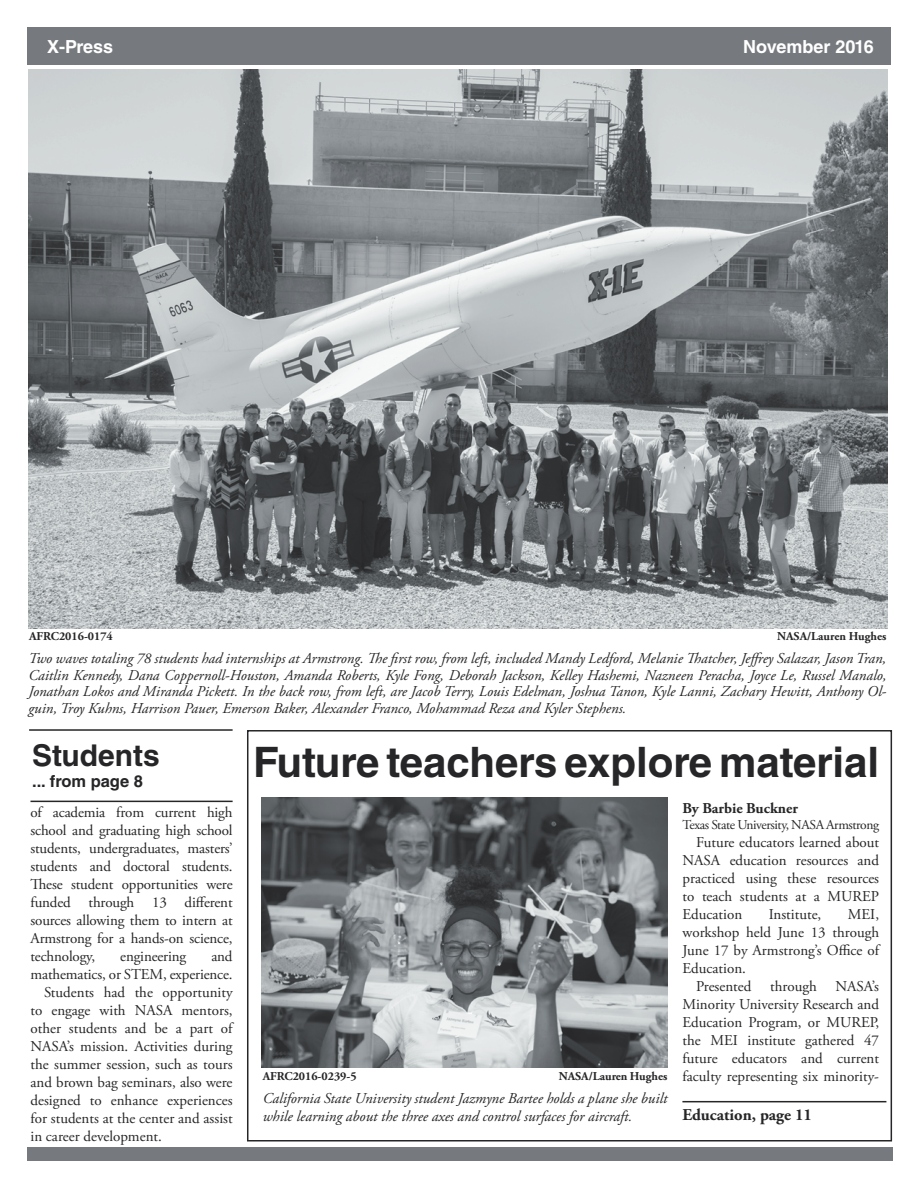
<style>
.page{position:relative;width:918px;height:1188px;background:#fff}
.page>*{position:absolute;margin:0;border:0;box-sizing:border-box;transform-origin:0 0}
.t1{font:700 42px "Helvetica LT Std";color:#262527}
.t2{font:700 30px "Helvetica LT Std";color:#262527}
.t3{font:700 18px "Helvetica LT Std";color:#fff}
.t4{font:700 16.5px "Adobe Garamond Pro";color:#262527}
.t5{font:700 16.5px "Helvetica LT Std";color:#262527}
.t6{font:15px/18px "Adobe Garamond Pro";color:#262527;text-align:justify}
.t7{font:italic 15px/16.5px "Adobe Garamond Pro";color:#262527;text-align:justify}
.t8{font:700 15px "Adobe Garamond Pro";color:#262527}
.t9{font:13.5px "Adobe Garamond Pro";letter-spacing:-.03em;color:#262527}
.t10{font:700 12px "Adobe Garamond Pro";color:#262527}
</style>
<div class="page">
<div style="left:27px;top:27px;width:864px;height:37px;background:#767a7e"></div>
<div style="left:27px;top:1148px;width:865px;height:13px;background:#767a7e"></div>
<img style="left:28px;top:70px;width:859px;height:558px">
<hr style="left:29px;top:729px;width:204px;height:2px;background:#262527">
<hr style="left:31px;top:801px;width:202px;height:1px;background:#262527">
<div style="left:247px;top:730px;width:645px;height:412px;border:2px solid #262527"></div>
<hr style="left:682px;top:1101px;width:204px;height:1px;background:#262527">
<img style="left:262px;top:797px;width:405px;height:271px">
<p class="t3" style="left:47px;top:36px;width:68px">X-Press</p>
<p class="t3" style="left:743px;top:36px;width:132px">November 2016</p>
<p class="t10" style="left:29px;top:629px;width:85px">AFRC2016-0174</p>
<p class="t10" style="left:777px;top:629px;width:111px">NASA/Lauren Hughes</p>
<p class="t7" style="left:28px;top:651px;width:859px">Two waves totaling 78 students had internships at Armstrong. The first row, from left, included Mandy Ledford, Melanie Thatcher, Jeffrey Salazar, Jason Tran, Caitlin Kennedy, Dana Coppernoll-Houston, Amanda Roberts, Kyle Fong, Deborah Jackson, Kelley Hashemi, Nazneen Peracha, Joyce Le, Russel Manalo, Jonathan Lokos and Miranda Pickett. In the back row, from left, are Jacob Terry, Louis Edelman, Joshua Tanon, Kyle Lanni, Zachary Hewitt, Anthony Ol&shy;guin, Troy Kuhns, Harrison Pauer, Emerson Baker, Alexander Franco, Mohammad Reza and Kyler Stephens.</p>
<p class="t2" style="left:32px;top:737px;width:129px">Students</p>
<p class="t5" style="left:32px;top:771px;width:112px">... from page 8</p>
<p class="t6" style="left:31px;top:804px;width:204px">of academia from current high school and graduating high school students, undergraduates, masters’ students and doctoral students.<br>These student opportunities were funded through 13 different sources allowing them to intern at Armstrong for a hands-on science, technology,</p>
<p class="t6" style="left:31px;top:948px;width:204px;text-align:right">and<br>mathematics, or STEM, experience.</p>
<p class="t6" style="left:31px;top:984px;width:204px;text-indent:14px">Students had the opportunity to engage with NASA mentors, other students and be a part of NASA’s mission. Activities during the summer session, such as tours and brown bag seminars, also were designed to enhance experiences for students at the center and assist in career development.</p>
<p class="t6" style="left:120px;top:948px;width:68px">engineering</p>
<p class="t1" style="left:253px;top:737px;width:628px">Future teachers explore material</p>
<p class="t8" style="left:683px;top:799px;width:117px">By Barbie Buckner</p>
<p class="t9" style="left:683px;top:817px;width:198px">Texas State University, NASA Armstrong</p>
<p class="t6" style="left:683px;top:834px;width:198px;text-indent:14px">Future educators learned about NASA education resources and practiced using these resources to teach students at a MUREP Education</p>
<p class="t6" style="left:683px;top:906px;width:198px;text-indent:165px">MEI, workshop held June 13 through June 17 by Armstrong’s Office of Education.</p>
<p class="t6" style="left:683px;top:978px;width:198px;text-indent:14px">Presented through NASA’s Minority University Research and Education Program, or MUREP, the MEI institute gathered 47 future educators and current faculty representing six minority-</p>
<p class="t6" style="left:769px;top:906px;width:54px">Institute,</p>
<p class="t10" style="left:263px;top:1069px;width:95px">AFRC2016-0239-5</p>
<p class="t10" style="left:559px;top:1069px;width:110px">NASA/Lauren Hughes</p>
<p class="t7" style="left:263px;top:1090px;width:406px;line-height:18px">California State University student Jazmyne Bartee holds a plane she built while learning about the three axes and control surfaces for aircraft.</p>
<p class="t4" style="left:682px;top:1106px;width:131px">Education, page 11</p>
</div>
